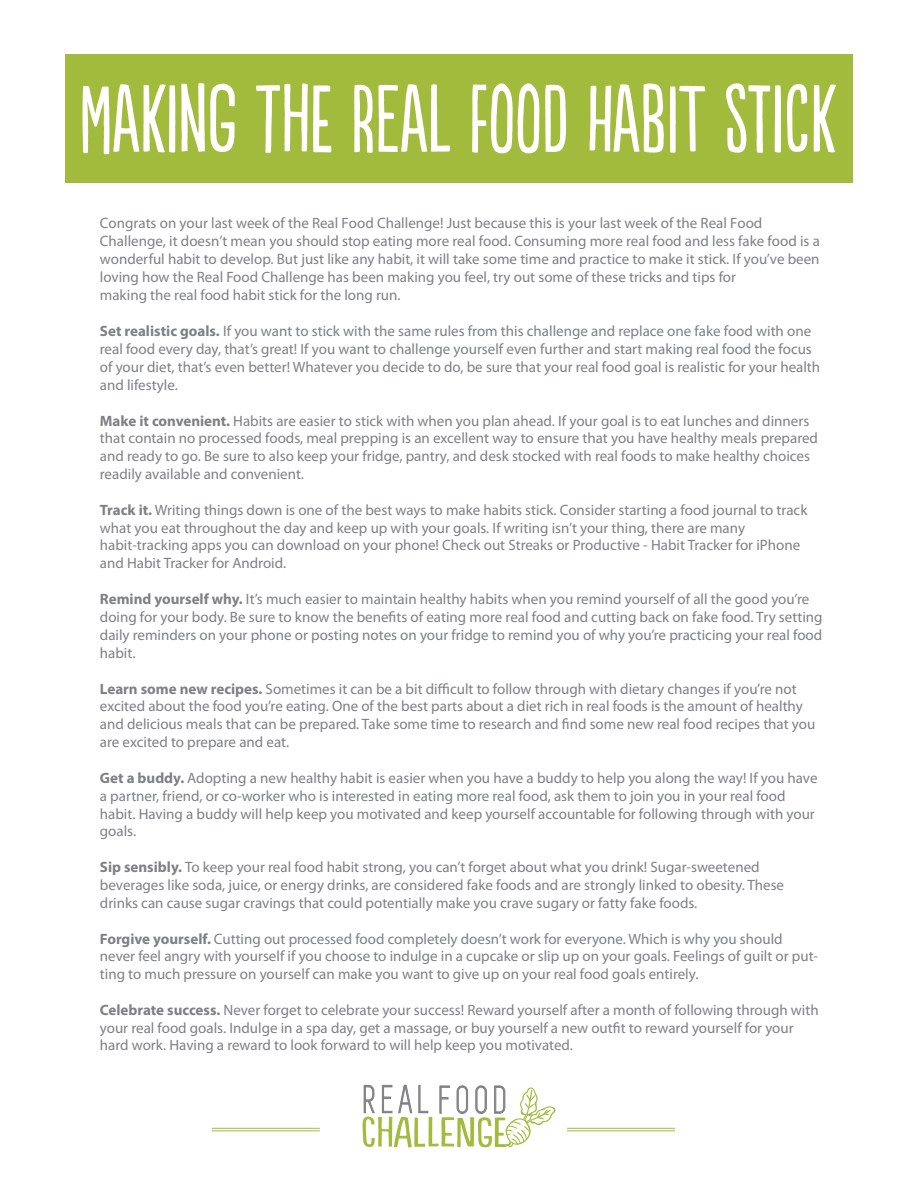
<style>
.page{position:relative;width:918px;height:1188px;background:#fff}
.page>*{position:absolute;margin:0;border:0;box-sizing:border-box;transform-origin:0 0}
.t1{font:90px "Populaire";color:#fff}
.t2{font:40.35px "Simplifica";color:#7e8083;scale:.9 1}
.t3{font:15px/17.9px "Myriad Pro";color:#7e8083}
.s1{font-weight:700}
</style>
<div class="page">
<div style="left:65px;top:54px;width:788px;height:128px;background:#a2bb3c"></div>
<svg style="left:363px;top:1085px;width:193px;height:63px"></svg>
<hr style="left:567px;top:1128px;width:108px;height:1px;background:#a2bb3c">
<hr style="left:567px;top:1131px;width:108px;height:1px;background:#a2bb3c">
<hr style="left:212px;top:1128px;width:108px;height:1px;background:#a2bb3c">
<hr style="left:212px;top:1131px;width:108px;height:1px;background:#a2bb3c">
<p class="t1" style="left:79px;top:70px;width:759px">MAKING THE REAL FOOD HABIT STICK</p>
<p class="t3" style="left:100px;top:214px;width:722px">Congrats on your last week of the Real Food Challenge! Just because this is your last week of the Real Food Challenge, it doesn’t mean you should stop eating more real food. Consuming more real food and less fake food is a wonderful habit to develop. But just like any habit, it will take some time and practice to make it stick. If you’ve been loving how the Real Food Challenge has been making you feel, try out some of these tricks and tips for<br>making the real food habit stick for the long run.</p>
<p class="t3" style="left:100px;top:322px;width:722px"><span class="s1">Set realistic goals.</span> If you want to stick with the same rules from this challenge and replace one fake food with one real food every day, that’s great! If you want to challenge yourself even further and start making real food the focus of your diet, that’s even better! Whatever you decide to do, be sure that your real food goal is realistic for your health and lifestyle.</p>
<p class="t3" style="left:100px;top:411px;width:720px"><span class="s1">Make it convenient.</span> Habits are easier to stick with when you plan ahead. If your goal is to eat lunches and dinners that contain no processed foods, meal prepping is an excellent way to ensure that you have healthy meals prepared and ready to go. Be sure to also keep your fridge, pantry, and desk stocked with real foods to make healthy choices readily available and convenient.</p>
<p class="t3" style="left:100px;top:501px;width:709px"><span class="s1">Track it.</span> Writing things down is one of the best ways to make habits stick. Consider starting a food journal to track what you eat throughout the day and keep up with your goals. If writing isn’t your thing, there are many habit-tracking apps you can download on your phone! Check out Streaks or Productive - Habit Tracker for iPhone and Habit Tracker for Android.</p>
<p class="t3" style="left:100px;top:590px;width:724px"><span class="s1">Remind yourself why.</span> It’s much easier to maintain healthy habits when you remind yourself of all the good you’re doing for your body. Be sure to know the benefits of eating more real food and cutting back on fake food. Try setting daily reminders on your phone or posting notes on your fridge to remind you of why you’re practicing your real food habit.</p>
<p class="t3" style="left:100px;top:679px;width:717px"><span class="s1">Learn some new recipes.</span> Sometimes it can be a bit difficult to follow through with dietary changes if you’re not excited about the food you’re eating. One of the best parts about a diet rich in real foods is the amount of healthy and delicious meals that can be prepared. Take some time to research and find some new real food recipes that you are excited to prepare and eat.</p>
<p class="t3" style="left:100px;top:769px;width:719px"><span class="s1">Get a buddy.</span> Adopting a new healthy habit is easier when you have a buddy to help you along the way! If you have a partner, friend, or co-worker who is interested in eating more real food, ask them to join you in your real food habit. Having a buddy will help keep you motivated and keep yourself accountable for following through with your goals.</p>
<p class="t3" style="left:100px;top:858px;width:686px"><span class="s1">Sip sensibly.</span> To keep your real food habit strong, you can’t forget about what you drink! Sugar-sweetened beverages like soda, juice, or energy drinks, are considered fake foods and are strongly linked to obesity. These drinks can cause sugar cravings that could potentially make you crave sugary or fatty fake foods.</p>
<p class="t3" style="left:100px;top:930px;width:720px"><span class="s1">Forgive yourself.</span> Cutting out processed food completely doesn’t work for everyone. Which is why you should never feel angry with yourself if you choose to indulge in a cupcake or slip up on your goals. Feelings of guilt or put&shy;ting to much pressure on yourself can make you want to give up on your real food goals entirely.</p>
<p class="t3" style="left:100px;top:1001px;width:720px"><span class="s1">Celebrate success.</span> Never forget to celebrate your success! Reward yourself after a month of following through with your real food goals. Indulge in a spa day, get a massage, or buy yourself a new outfit to reward yourself for your hard work. Having a reward to look forward to will help keep you motivated.</p>
<h2 class="t2" style="left:364px;top:1079px;width:161px">R E A L F O O D</h2>
</div>
